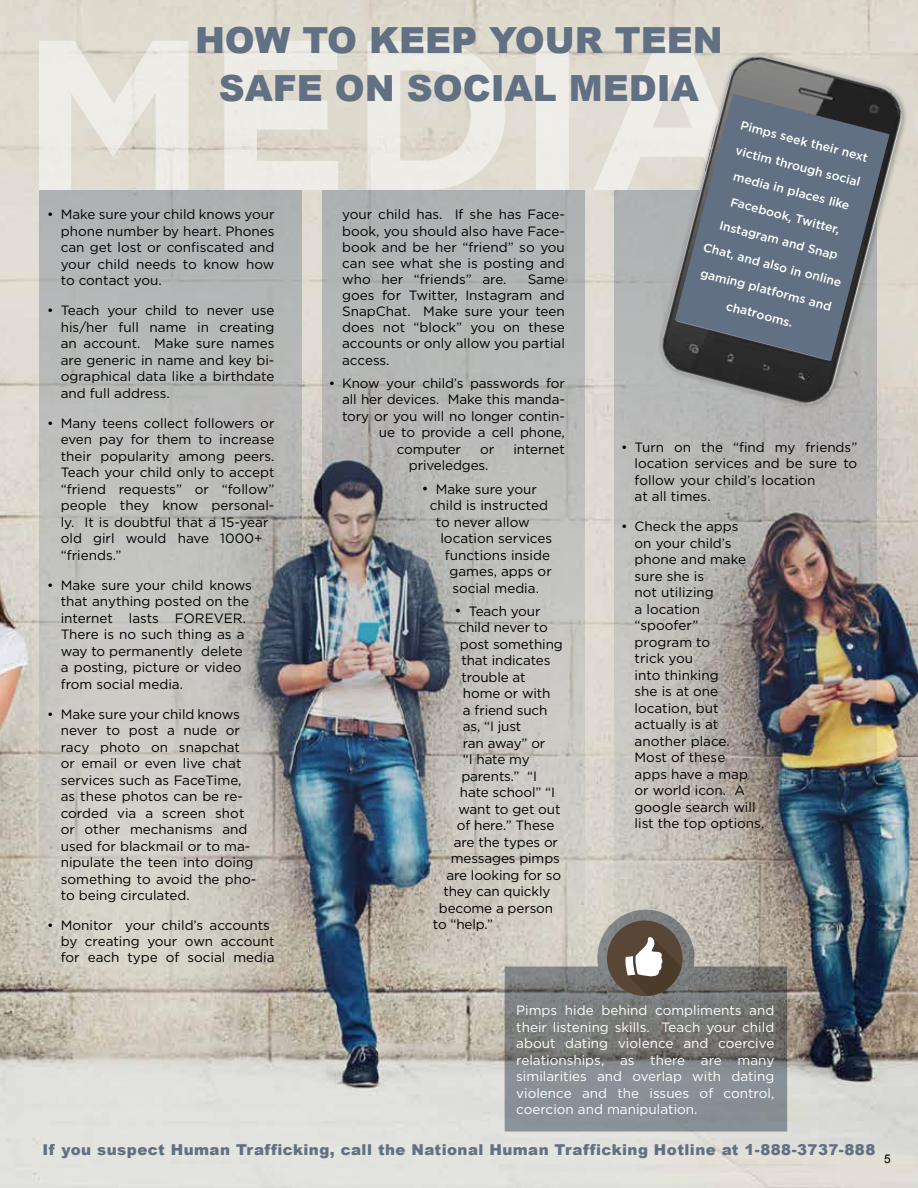
<style>
.page{position:relative;width:918px;height:1188px;background:#fff}
.page>*{position:absolute;margin:0;border:0;box-sizing:border-box;transform-origin:0 0}
.t1{font:900 36px/48px "Arial";color:#617082;text-align:center}
.t2{font:900 15px "Arial";letter-spacing:.03em;color:#617082}
.t3{font:13.5px/16.5px "Gotham";color:#000}
.t4{font:13.5px/16.5px "Gotham";color:#fff;text-align:justify}
.t5{font:13.5px "Gotham";letter-spacing:-.03em;color:#000}
.t6{font:500 12.15px/25.5px "Gotham";color:#fff;text-align:center}
.t7{font:12px "Arial";color:#000}
.s1{font-family:"Arial";font-size:15px}
</style>
<div class="page">
<img style="left:0;top:0;width:918px;height:1188px">
<svg style="left:39px;top:40px;width:609px;height:150px;background:#e6e2da"></svg>
<svg style="left:39px;top:190px;width:262px;height:819px;background:#bbbbb7"></svg>
<img style="left:322px;top:190px;width:262px;height:819px">
<img style="left:614px;top:190px;width:263px;height:819px">
<img style="left:648px;top:38px;width:267px;height:383px">
<svg style="left:675px;top:94px;width:215px;height:267px;background:#6e7782"></svg>
<svg style="left:505px;top:910px;width:282px;height:222px;background:#8c8d8c"></svg>
<div style="left:607px;top:921px;width:76px;height:75px;background:#584736;border-radius:50%"></div>
<svg style="left:625px;top:937px;width:57px;height:59px"></svg>
<h1 class="t1" style="left:195px;top:15px;width:529px">HOW TO KEEP YOUR TEEN<br>SAFE ON SOCIAL MEDIA</h1>
<p class="t3" style="left:61px;top:206px;width:215px;text-align:justify;text-indent:-14px">• Make sure your child knows your phone number by heart. Phones can get lost or confiscated and your child needs to know how to contact you.</p>
<p class="t3" style="left:61px;top:302px;width:215px;text-align:justify;text-indent:-14px">• Teach your child to never use his/her full name in creating an account. Make sure names are generic in name and key bi&shy;ographical data like a birthdate and full address.</p>
<p class="t3" style="left:61px;top:415px;width:215px;text-indent:-14px">• Many teens collect followers or even pay for them to increase their popularity among peers.<br>Teach your child only to accept “friend requests” or “follow” people they know personal&shy;ly. It is doubtful that a 15-year old girl would have 1000+ “friends.”</p>
<p class="t3" style="left:61px;top:577px;width:193px;text-indent:-14px">• Make sure your child knows that anything posted on the internet lasts FOREVER.<br>There is no such thing as a way to permanently delete a posting, picture or video from social media.</p>
<p class="t3" style="left:61px;top:706px;width:197px;text-indent:-14px">• Make sure your child knows never to post a nude or racy photo on snapchat or email or even live chat services such as FaceTime, as these photos can be re&shy;corded via a screen shot or other mechanisms and used for blackmail or to ma&shy;nipulate the teen into doing something to avoid the pho&shy;to being circulated.</p>
<p class="t3" style="left:61px;top:917px;width:215px;line-height:16px;text-indent:-14px">• Monitor your child’s accounts by creating your own account for each type of social media</p>
<p class="t3" style="left:342px;top:206px;width:224px;line-height:16px;text-align:justify">your child has. If she has Face&shy;book, you should also have Face&shy;book and be her “friend” so you can see what she is posting and who her “friends” are.</p>
<p class="t3" style="left:342px;top:271px;width:224px;line-height:16px;text-align:justify;text-indent:185px">Same goes for Twitter, Instagram and SnapChat. Make sure your teen does not “block” you on these accounts or only allow you partial access.</p>
<p class="t3" style="left:329px;top:374px;width:238px">• Know your child’s passwords for</p>
<p class="t3" style="left:342px;top:391px;width:224px">all her devices. Make this manda-</p>
<p class="t3" style="left:342px;top:407px;width:224px">tory or you will no longer contin-</p>
<p class="t3" style="left:379px;top:424px;width:188px">ue to provide a cell phone,</p>
<p class="t3" style="left:397px;top:440px;width:66px">computer</p>
<p class="t3" style="left:480px;top:440px;width:16px">or</p>
<p class="t3" style="left:514px;top:440px;width:53px">internet</p>
<p class="t3" style="left:409px;top:457px;width:81px">priveledges.</p>
<p class="t3" style="left:422px;top:480px;width:116px"><span class="s1">•</span> Make sure your</p>
<p class="t3" style="left:430px;top:497px;width:120px">child is instructed</p>
<p class="t3" style="left:436px;top:513px;width:95px">to never allow</p>
<p class="t3" style="left:440px;top:530px;width:113px">location services</p>
<p class="t3" style="left:445px;top:546px;width:107px">functions inside</p>
<p class="t3" style="left:449px;top:563px;width:104px">games, apps or</p>
<p class="t3" style="left:452px;top:579px;width:88px">social media.</p>
<p class="t3" style="left:455px;top:602px;width:87px"><span class="s1">•</span> Teach your</p>
<p class="t3" style="left:458px;top:619px;width:91px">child never to</p>
<p class="t3" style="left:460px;top:635px;width:104px">post something</p>
<p class="t3" style="left:461px;top:652px;width:91px">that indicates</p>
<p class="t3" style="left:461px;top:668px;width:66px">trouble at</p>
<p class="t3" style="left:463px;top:685px;width:89px">home or with</p>
<p class="t3" style="left:463px;top:701px;width:86px">a friend such</p>
<p class="t3" style="left:463px;top:718px;width:60px">as, “I just</p>
<p class="t5" style="left:463px;top:734px;width:84px">ran away” or</p>
<p class="t3" style="left:463px;top:751px;width:68px">“I hate my</p>
<p class="t3" style="left:461px;top:767px;width:77px">parents.” “I</p>
<p class="t3" style="left:460px;top:784px;width:97px">hate school” “I</p>
<p class="t3" style="left:458px;top:800px;width:104px">want to get out</p>
<p class="t3" style="left:457px;top:817px;width:99px">of here.” These</p>
<p class="t3" style="left:454px;top:833px;width:106px">are the types or</p>
<p class="t3" style="left:451px;top:850px;width:110px">messages pimps</p>
<p class="t3" style="left:446px;top:866px;width:116px">are looking for so</p>
<p class="t3" style="left:443px;top:883px;width:109px">they can quickly</p>
<p class="t3" style="left:439px;top:899px;width:116px">become a person</p>
<p class="t3" style="left:433px;top:916px;width:62px">to “help.”</p>
<p class="t6" style="left:740px;top:111px;width:144px;rotate:15deg">Pimps seek their next victim through social media in places like<br>Facebook, Twitter,<br>Instagram and Snap<br>Chat, and also in online gaming platforms and chatrooms.</p>
<p class="t3" style="left:635px;top:439px;width:224px;text-indent:-14px">• Turn on the “find my friends” location services and be sure to follow your child’s location<br>at all times.</p>
<p class="t3" style="left:635px;top:518px;width:131px;text-indent:-14px">• Check the apps<br>on your child’s phone and make sure she is<br>not utilizing<br>a location “spoofer”<br>program to<br>trick you<br>into thinking<br>she is at one location, but actually is at another place.<br>Most of these<br>apps have a map or world icon. A google search will list the top options.</p>
<p class="t4" style="left:516px;top:1002px;width:260px">Pimps hide behind compliments and their listening skills. Teach your child about dating violence and coercive relationships, as there are many similarities and overlap with dating violence and the issues of control, coercion and manipulation.</p>
<p class="t2" style="left:43px;top:1139px;width:834px">If you suspect Human Trafficking, call the National Human Trafficking Hotline at 1-888-3737-888</p>
<p class="t7" style="left:884px;top:1151px;width:8px">5</p>
</div>
